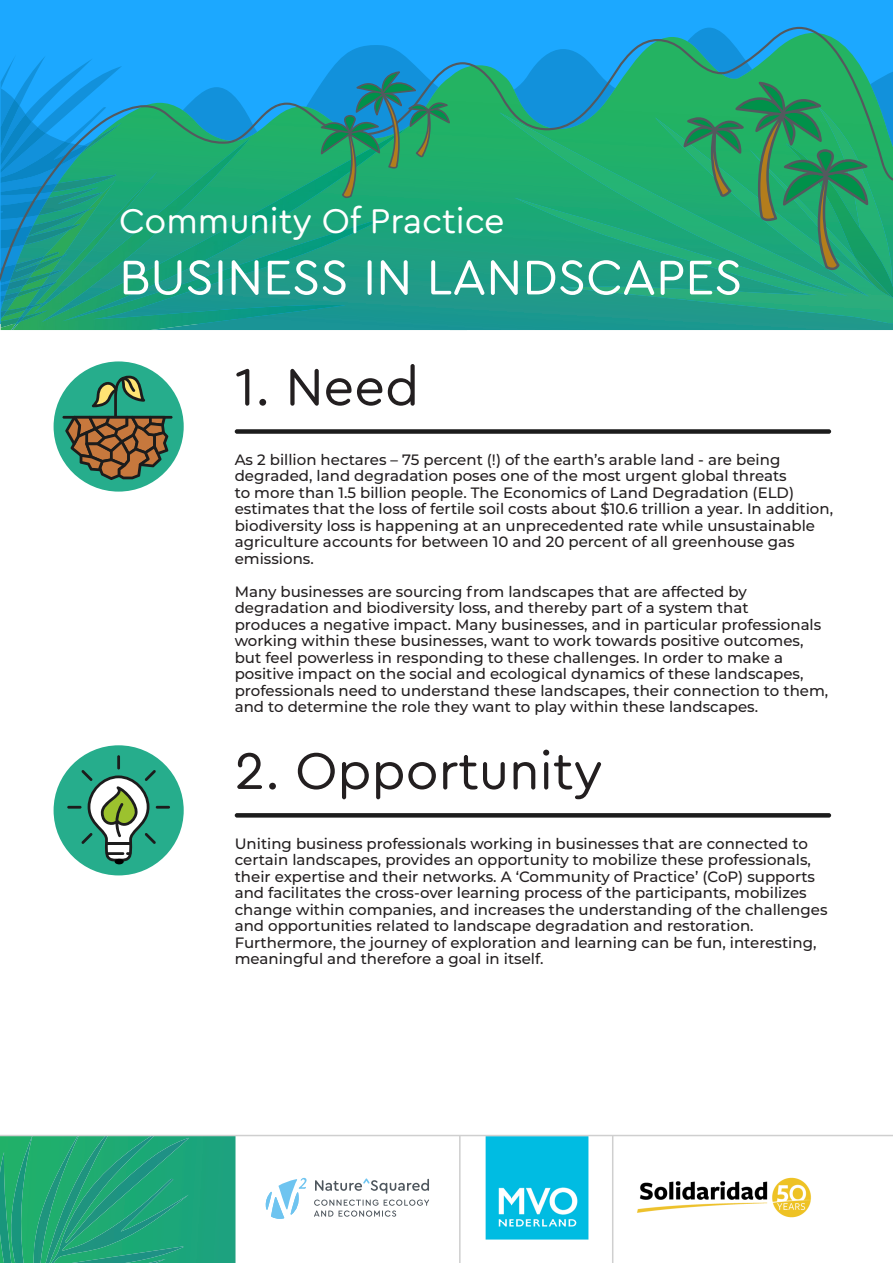
<style>
.page{position:relative;width:893px;height:1263px;background:#fff}
.page>*{position:absolute;margin:0;border:0;box-sizing:border-box;transform-origin:0 0}
.heading{font:54px "Cera Round Pro";color:#231f20}
.t1{font:51px "Cera Round Pro";color:#fff}
.t2{font:36px "Cera Round Pro";color:#fff}
.t3{font:500 15px/16.5px "Montserrat";color:#231f20}
</style>
<div class="page">
<div style="left:1px;top:0;width:892px;height:323px;background:#1ca8ff"></div>
<svg style="left:1px;top:27px;width:892px;height:302px"></svg>
<svg style="left:321px;top:71px;width:129px;height:129px;background:#229785"></svg>
<svg style="left:683px;top:82px;width:210px;height:201px;background:#27a16a"></svg>
<svg style="left:0;top:1136px;width:236px;height:127px;background:#21a579"></svg>
<div style="left:54px;top:361px;width:130px;height:131px;background:#26ad8c;border-radius:50%"></div>
<hr style="left:62px;top:416px;width:111px;height:3px;background:#1c1c1c">
<svg style="left:65px;top:376px;width:103px;height:104px"></svg>
<div style="left:235px;top:429px;width:596px;height:5px;background:#1c1c1c;border-radius:2px"></div>
<div style="left:235px;top:813px;width:596px;height:5px;background:#1c1c1c;border-radius:2px"></div>
<div style="left:54px;top:745px;width:130px;height:130px;background:#26ad8c;border-radius:50%"></div>
<div style="left:115px;top:859px;width:9px;height:5px;background:#000;border-radius:50%"></div>
<hr style="left:117px;top:755px;width:3px;height:14px;background:#1c1c1c">
<hr style="left:67px;top:806px;width:15px;height:3px;background:#1c1c1c">
<hr style="left:156px;top:806px;width:14px;height:3px;background:#1c1c1c">
<svg style="left:81px;top:770px;width:75px;height:91px"></svg>
<svg style="left:266px;top:1178px;width:41px;height:41px"></svg>
<svg style="left:314px;top:1178px;width:115px;height:39px"></svg>
<img style="left:461px;top:1136px;width:151px;height:104px">
<img style="left:637px;top:1177px;width:174px;height:41px">
<hr style="left:0;top:1135px;width:893px;height:1px;background:#cfcfcf">
<hr style="left:612px;top:1135px;width:1px;height:128px;background:#cfcfcf">
<hr style="left:459px;top:1135px;width:2px;height:128px;background:#cfcfcf">
<p class="t2" style="left:119px;top:197px;width:387px">Community Of Practice</p>
<p class="t1" style="left:119px;top:243px;width:625px">BUSINESS IN LANDSCAPES</p>
<p class="heading" style="left:235px;top:350px;width:186px">1. Need</p>
<p class="t3" style="left:235px;top:451px;width:600px">As 2 billion hectares – 75 percent (!) of the earth’s arable land - are being degraded, land degradation poses one of the most urgent global threats<br>to more than 1.5 billion people. The Economics of Land Degradation (ELD) estimates that the loss of fertile soil costs about $10.6 trillion a year. In addition, biodiversity loss is happening at an unprecedented rate while unsustainable agriculture accounts for between 10 and 20 percent of all greenhouse gas emissions.</p>
<p class="t3" style="left:235px;top:583px;width:595px">Many businesses are sourcing from landscapes that are affected by degradation and biodiversity loss, and thereby part of a system that<br>produces a negative impact. Many businesses, and in particular professionals working within these businesses, want to work towards positive outcomes, but feel powerless in responding to these challenges. In order to make a positive impact on the social and ecological dynamics of these landscapes, professionals need to understand these landscapes, their connection to them, and to determine the role they want to play within these landscapes.</p>
<p class="heading" style="left:235px;top:734px;width:369px">2. Opportunity</p>
<p class="t3" style="left:235px;top:834px;width:594px">Uniting business professionals working in businesses that are connected to certain landscapes, provides an opportunity to mobilize these professionals, their expertise and their networks. A ‘Community of Practice’ (CoP) supports and facilitates the cross-over learning process of the participants, mobilizes change within companies, and increases the understanding of the challenges and opportunities related to landscape degradation and restoration.<br>Furthermore, the journey of exploration and learning can be fun, interesting, meaningful and therefore a goal in itself.</p>
</div>
